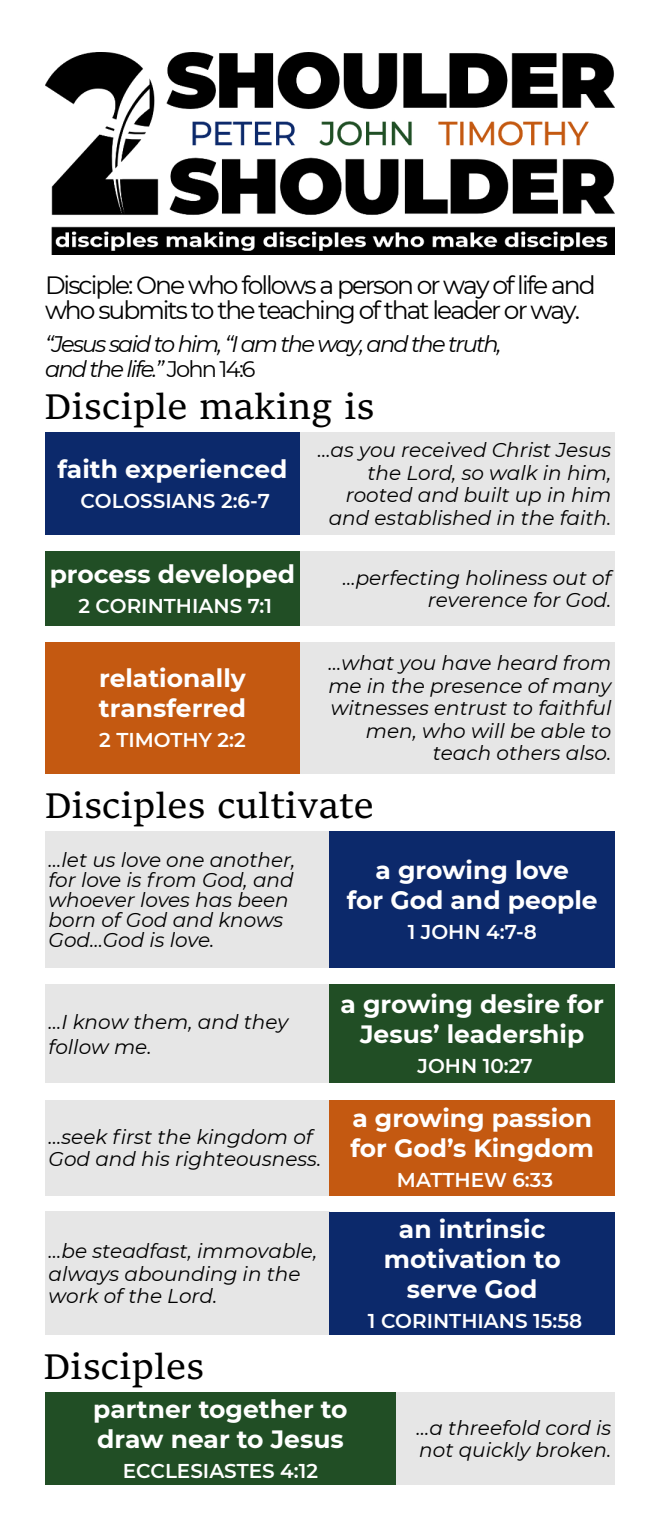
<style>
.page{position:relative;width:660px;height:1530px;background:#fff}
.page>*{position:absolute;margin:0;border:0;box-sizing:border-box;transform-origin:0 0}
.t1{font:38.5px "Sitka Text";color:#000}
.t2{font:700 25px/30px "Montserrat";color:#fff}
.t3{font:25px/25px "Montserrat";letter-spacing:-.08em;color:#000}
.t4{font:italic 22.5px/25px "Montserrat";letter-spacing:-.08em;color:#000}
.t5{font:700 22.5px/25px "Montserrat";color:#fff;text-align:center}
.t6{font:italic 20px/22.5px "Montserrat";color:#000}
.t7{font:600 20px "Montserrat";color:#fff}
.s1{font-style:normal}
</style>
<div class="page">
<div style="left:300px;top:432px;width:315px;height:103px;background:#e6e6e6"></div>
<div style="left:45px;top:432px;width:255px;height:103px;background:#0c296b"></div>
<div style="left:45px;top:642px;width:255px;height:132px;background:#c45911"></div>
<div style="left:300px;top:642px;width:315px;height:132px;background:#e6e6e6"></div>
<div style="left:300px;top:551px;width:315px;height:75px;background:#e6e6e6"></div>
<div style="left:45px;top:551px;width:255px;height:75px;background:#214e25"></div>
<div style="left:45px;top:831px;width:284px;height:137px;background:#e6e6e6"></div>
<div style="left:329px;top:831px;width:286px;height:137px;background:#0c296b"></div>
<div style="left:45px;top:1100px;width:284px;height:95px;background:#e6e6e6"></div>
<div style="left:329px;top:1100px;width:286px;height:95px;background:#c45911"></div>
<div style="left:45px;top:985px;width:284px;height:98px;background:#e6e6e6"></div>
<div style="left:329px;top:985px;width:286px;height:98px;background:#214e25"></div>
<div style="left:45px;top:1212px;width:284px;height:123px;background:#e6e6e6"></div>
<div style="left:329px;top:1212px;width:286px;height:123px;background:#0c296b"></div>
<div style="left:396px;top:1392px;width:219px;height:93px;background:#e6e6e6"></div>
<div style="left:45px;top:1392px;width:351px;height:93px;background:#214e25"></div>
<img style="left:45px;top:52px;width:570px;height:203px">
<p class="t3" style="left:45px;top:273px;width:552px">Disciple: One who follows a person or way of life and who submits to the teaching of that leader or way.</p>
<p class="t4" style="left:45px;top:331px;width:458px">“Jesus said to him, “I am the way, and the truth, and the life.” <span class="s1">John 14:6</span></p>
<h1 class="t1" style="left:44px;top:389px;width:332px">Disciple making is</h1>
<p class="t2" style="left:58px;top:454px;width:231px">faith experienced</p>
<p class="t7" style="left:81px;top:488px;width:191px">COLOSSIANS 2:6-7</p>
<p class="t2" style="left:50px;top:559px;width:247px">process developed</p>
<p class="t7" style="left:78px;top:593px;width:195px">2 CORINTHIANS 7:1</p>
<p class="t2" style="left:99px;top:663px;width:149px">relationally transferred</p>
<p class="t7" style="left:99px;top:728px;width:148px">2 TIMOTHY 2:2</p>
<p class="t6" style="left:318px;top:439px;width:295px;text-align:right">…as you received Christ Jesus the Lord, so walk in him, rooted and built up in him and established in the faith.</p>
<p class="t6" style="left:343px;top:566px;width:270px;text-align:right">…perfecting holiness out of reverence for God.</p>
<p class="t6" style="left:328px;top:652px;width:285px;text-align:right">…what you have heard from me in the presence of many witnesses entrust to faithful men, who will be able to teach others also.</p>
<h1 class="t1" style="left:44px;top:789px;width:331px">Disciples cultivate</h1>
<p class="t6" style="left:49px;top:850px;width:248px;line-height:20px">…let us love one another, for love is from God, and whoever loves has been born of God and knows<br>God…God is love.</p>
<p class="t5" style="left:375px;top:858px;width:227px">a growing love<br>for God and people</p>
<p class="t2" style="left:347px;top:855px;width:252px;text-align:center">a growing love<br>for God and people</p>
<p class="t7" style="left:408px;top:920px;width:131px">1 JOHN 4:7-8</p>
<p class="t7" style="left:415px;top:919px;width:151px">1 JOHN 4:19-20</p>
<p class="t6" style="left:49px;top:1009px;width:241px;line-height:25px">…I know them, and they follow me.</p>
<p class="t6" style="left:49px;top:1125px;width:274px">…seek first the kingdom of<br>God and his righteousness.</p>
<p class="t6" style="left:49px;top:1240px;width:270px">…be steadfast, immovable, always abounding in the work of the Lord.</p>
<h1 class="t1" style="left:43px;top:1350px;width:163px">Disciples</h1>
<p class="t2" style="left:341px;top:989px;width:265px;text-align:center">a growing desire for<br>Jesus’ leadership</p>
<p class="t7" style="left:417px;top:1054px;width:116px">JOHN 10:27</p>
<p class="t2" style="left:350px;top:1103px;width:245px">a growing passion for God’s Kingdom</p>
<p class="t7" style="left:397px;top:1168px;width:158px">MATTHEW 6:33</p>
<p class="t2" style="left:384px;top:1214px;width:179px;text-align:center">an intrinsic motivation to serve God</p>
<p class="t7" style="left:368px;top:1308px;width:216px">1 CORINTHIANS 15:58</p>
<p class="t2" style="left:93px;top:1394px;width:256px">partner together to draw near to Jesus</p>
<p class="t7" style="left:123px;top:1459px;width:197px">ECCLESIASTES 4:12</p>
<p class="t6" style="left:417px;top:1416px;width:196px">…a threefold cord is not quickly broken.</p>
</div>
